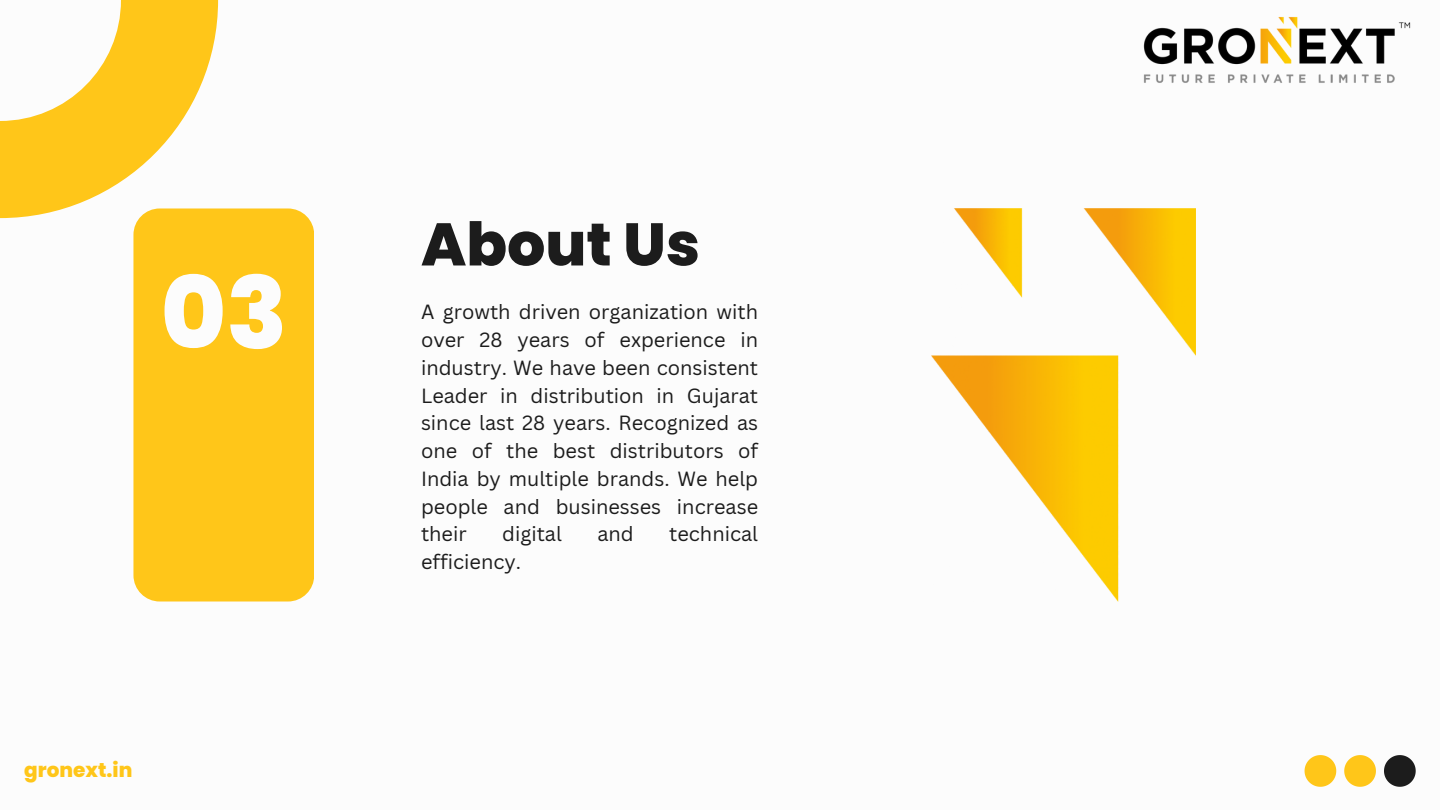
<style>
.page{position:relative;width:1440px;height:810px;background:#fff}
.page>*{position:absolute;margin:0;border:0;box-sizing:border-box;transform-origin:0 0}
.t1{font:800 100px "Poppins";color:#fcfcfc}
.t2{font:800 60px "Poppins";color:#1c1c1c}
.t3{font:20px/27.8px "Canva Sans";color:#1c1c1c;text-align:justify}
.t4{font:800 20px "Poppins";color:#ffc619}
</style>
<div class="page">
<svg style="left:0;top:0;width:218px;height:218px;fill:#ffc619"></svg>
<div style="left:133px;top:208px;width:181px;height:394px;background:#ffc619;border-radius:26px"></div>
<svg style="left:1384px;top:755px;width:32px;height:32px"></svg>
<svg style="left:1344px;top:755px;width:32px;height:32px"></svg>
<svg style="left:1305px;top:755px;width:31px;height:32px"></svg>
<img style="left:931px;top:208px;width:265px;height:393px">
<img style="left:1143px;top:17px;width:268px;height:66px">
<h1 class="t1" style="left:161px;top:243px;width:128px">03</h1>
<p class="t4" style="left:24px;top:756px;width:110px">gronext.in</p>
<p class="t2" style="left:421px;top:202px;width:280px">About Us</p>
<p class="t3" style="left:421px;top:298px;width:339px">A growth driven organization with over 28 years of experience in industry. We have been consistent Leader in distribution in Gujarat since last 28 years. Recognized as one of the best distributors of India by multiple brands. We help people and businesses increase their</p>
<p class="t3" style="left:502px;top:520px;width:61px">digital</p>
<p class="t3" style="left:597px;top:520px;width:38px">and</p>
<p class="t3" style="left:669px;top:520px;width:90px">technical</p>
<p class="t3" style="left:421px;top:547px;width:102px">efficiency.</p>
</div>
